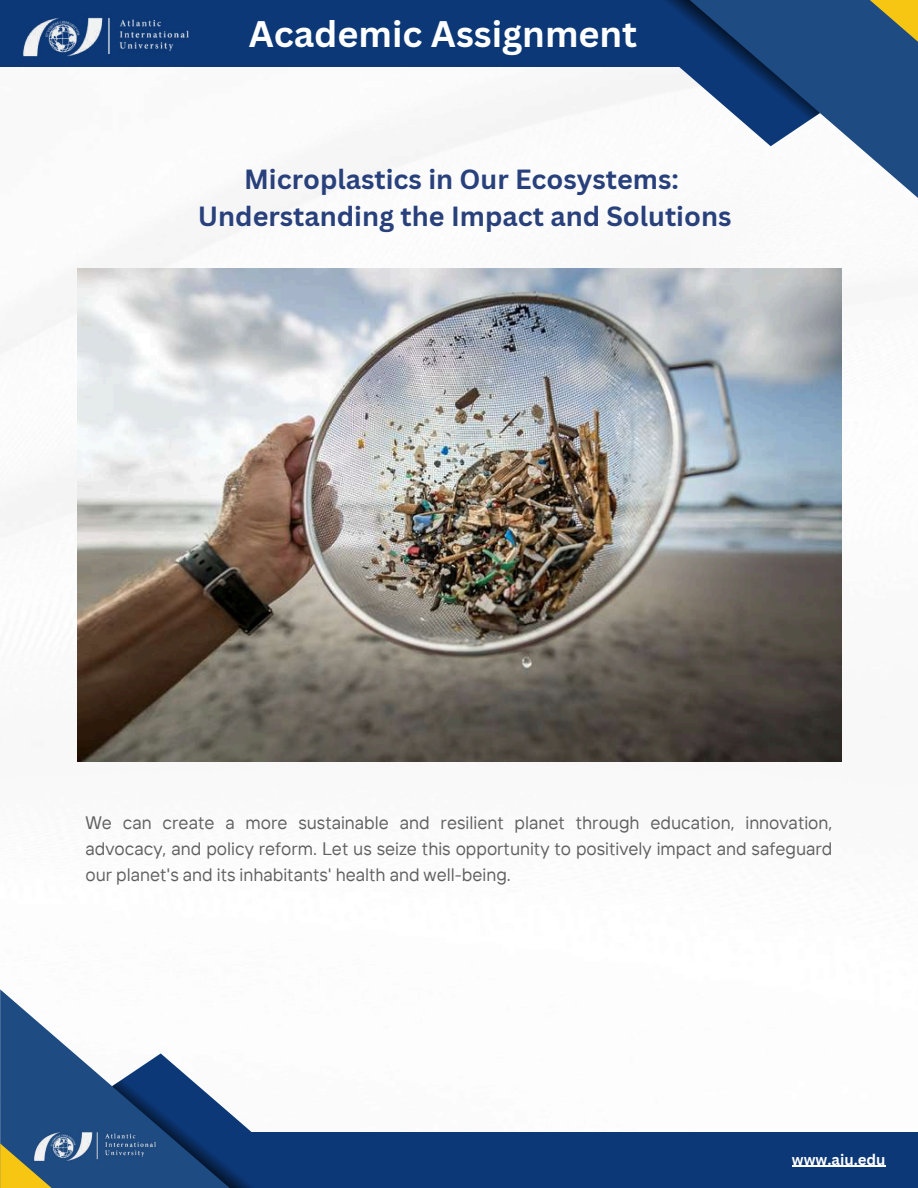
<style>
.page{position:relative;width:918px;height:1188px;background:#fff}
.page>*{position:absolute;margin:0;border:0;box-sizing:border-box;transform-origin:0 0}
.t1{font:700 36px "Canva Sans";color:#fff}
.t2{font:700 27px/37.2px "Canva Sans";color:#28407b;text-align:center}
.t3{font:700 24px "Canva Sans";color:#fff}
.t4{font:18px/25.8px "TT Interphases";color:#606060;text-align:justify}
.t5{font:700 15px "Canva Sans";color:#fff}
</style>
<div class="page">
<img style="left:0;top:66px;width:895px;height:696px">
<div style="left:0;top:0;width:699px;height:66px;background:#0c3877"></div>
<svg style="left:648px;top:0;width:270px;height:211px"></svg>
<svg style="left:828px;top:0;width:90px;height:55px"></svg>
<svg style="left:560px;top:0;width:260px;height:146px"></svg>
<img style="left:20px;top:17px;width:172px;height:50px">
<div style="left:175px;top:1132px;width:743px;height:56px;background:#0c3877"></div>
<svg style="left:0;top:989px;width:112px;height:199px;fill:#1e4b82"></svg>
<svg style="left:0;top:1143px;width:104px;height:45px"></svg>
<svg style="left:112px;top:1053px;width:140px;height:135px"></svg>
<img style="left:31px;top:1124px;width:127px;height:44px">
<img style="left:77px;top:268px;width:764px;height:494px">
<hr style="left:792px;top:1166px;width:94px;height:1px;background:#fff">
<h3 class="t3" style="left:331px;top:8px;width:296px">AIU Student Publications</h3>
<h1 class="t1" style="left:249px;top:9px;width:390px">Academic Assignment</h1>
<h2 class="t2" style="left:198px;top:160px;width:535px">Microplastics in Our Ecosystems:<br>Understanding the Impact and Solutions</h2>
<p class="t4" style="left:85px;top:809px;width:748px">We can create a more sustainable and resilient planet through education, innovation, advocacy, and policy reform. Let us seize this opportunity to positively impact and safeguard our planet's and its inhabitants' health and well-being.</p>
<p class="t5" style="left:792px;top:1149px;width:95px">www.aiu.edu</p>
</div>
